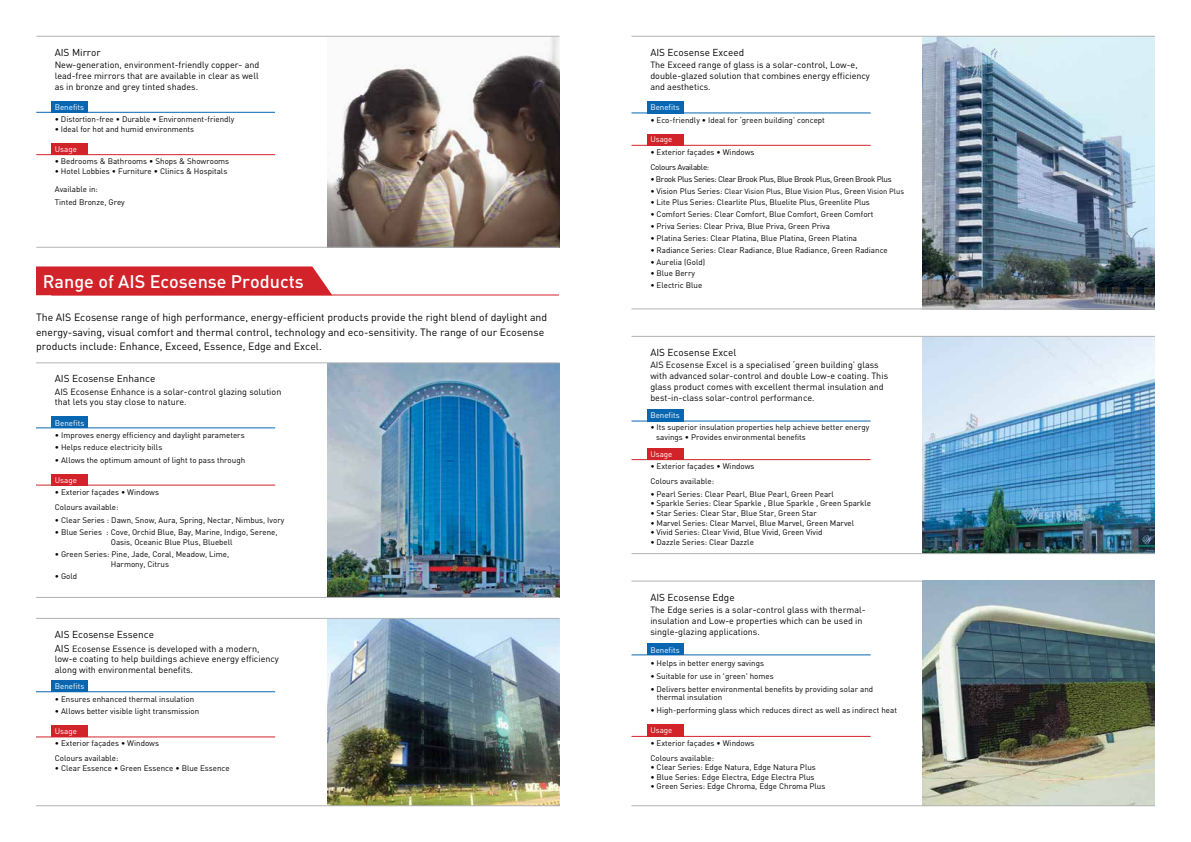
<style>
.page{position:relative;width:1191px;height:842px;background:#fff}
.page>*{position:absolute;margin:0;border:0;box-sizing:border-box;transform-origin:0 0}
.t1{font:18px "DIN Medium Alternate";color:#fff}
.t2{font:10.5px/14.6px "DIN";color:#000}
.t3{font:10px "DIN";color:#000}
.t4{font:9px/10.8px "DIN";color:#000}
.t5{font:8px/15px "DIN";color:#000}
.t6{font:8px "DIN";color:#fff}
.t7{font:8px "DIN";letter-spacing:-.04em;color:#000}
.t8{font:7.5px "DIN";color:#000}
.s1{font-size:10px}
.s2{font-size:8px}
</style>
<div class="page">
<div style="left:36px;top:266px;width:296px;height:29px;background:#d2232a"></div>
<hr style="left:51px;top:295px;width:508px;height:1px;background:#d2232a">
<img style="left:327px;top:364px;width:232px;height:233px">
<hr style="left:36px;top:363px;width:523px;height:1px;background:#b1b4b6">
<hr style="left:36px;top:597px;width:523px;height:1px;background:#b1b4b6">
<div style="left:51px;top:416px;width:37px;height:12px;background:#0967b2"></div>
<hr style="left:36px;top:428px;width:239px;height:1px;background:#0967b2">
<div style="left:51px;top:474px;width:37px;height:11px;background:#d2232a"></div>
<hr style="left:36px;top:485px;width:239px;height:1px;background:#d2232a">
<img style="left:327px;top:619px;width:232px;height:186px">
<hr style="left:36px;top:618px;width:523px;height:1px;background:#b1b4b6">
<hr style="left:36px;top:805px;width:523px;height:1px;background:#b1b4b6">
<div style="left:51px;top:680px;width:37px;height:12px;background:#0967b2"></div>
<hr style="left:36px;top:691px;width:239px;height:1px;background:#0967b2">
<div style="left:51px;top:726px;width:37px;height:11px;background:#d2232a"></div>
<hr style="left:36px;top:737px;width:239px;height:1px;background:#d2232a">
<img style="left:327px;top:37px;width:232px;height:210px">
<hr style="left:36px;top:36px;width:523px;height:1px;background:#b1b4b6">
<hr style="left:36px;top:247px;width:523px;height:1px;background:#b1b4b6">
<div style="left:51px;top:101px;width:37px;height:12px;background:#0967b2"></div>
<hr style="left:36px;top:112px;width:239px;height:1px;background:#0967b2">
<div style="left:51px;top:143px;width:37px;height:12px;background:#d2232a"></div>
<hr style="left:36px;top:154px;width:239px;height:1px;background:#d2232a">
<img style="left:922px;top:37px;width:233px;height:272px">
<hr style="left:631px;top:36px;width:524px;height:1px;background:#b1b4b6">
<hr style="left:631px;top:309px;width:524px;height:1px;background:#b1b4b6">
<div style="left:647px;top:101px;width:37px;height:12px;background:#0967b2"></div>
<hr style="left:631px;top:113px;width:239px;height:1px;background:#0967b2">
<div style="left:647px;top:134px;width:37px;height:12px;background:#d2232a"></div>
<hr style="left:631px;top:145px;width:239px;height:1px;background:#d2232a">
<img style="left:922px;top:337px;width:233px;height:216px">
<hr style="left:631px;top:336px;width:524px;height:1px;background:#b1b4b6">
<hr style="left:631px;top:553px;width:524px;height:1px;background:#b1b4b6">
<div style="left:647px;top:409px;width:37px;height:12px;background:#0967b2"></div>
<hr style="left:631px;top:421px;width:239px;height:1px;background:#0967b2">
<div style="left:647px;top:448px;width:37px;height:12px;background:#d2232a"></div>
<hr style="left:631px;top:459px;width:239px;height:1px;background:#d2232a">
<hr style="left:631px;top:581px;width:524px;height:1px;background:#b1b4b6">
<img style="left:923px;top:581px;width:232px;height:224px">
<hr style="left:631px;top:805px;width:524px;height:1px;background:#b1b4b6">
<div style="left:647px;top:644px;width:37px;height:11px;background:#0967b2"></div>
<hr style="left:631px;top:655px;width:239px;height:1px;background:#0967b2">
<div style="left:647px;top:724px;width:37px;height:13px;background:#d2232a"></div>
<hr style="left:631px;top:736px;width:239px;height:1px;background:#d2232a">
<p class="t3" style="left:55px;top:46px;width:47px">AIS Mirror</p>
<p class="t4" style="left:55px;top:59px;width:206px;text-align:justify">New-generation, environment-friendly copper- and lead-free mirrors that are available in clear as well as in bronze and grey tinted shades.</p>
<p class="t6" style="left:55px;top:102px;width:31px">Benefits</p>
<p class="t5" style="left:55px;top:112px;width:181px">• Distortion-free • Durable • Environment-friendly</p>
<p class="t5" style="left:55px;top:121px;width:141px">• Ideal for hot and humid environments</p>
<p class="t6" style="left:55px;top:144px;width:24px">Usage</p>
<p class="t5" style="left:55px;top:154px;width:176px">• Bedrooms &amp; Bathrooms • Shops &amp; Showrooms</p>
<p class="t5" style="left:55px;top:163px;width:174px">• Hotel Lobbies • Furniture • Clinics &amp; Hospitals</p>
<p class="t5" style="left:55px;top:183px;width:71px;line-height:12.4px">Available in:<br>Tinted Bronze, Grey</p>
<h1 class="t1" style="left:43px;top:270px;width:262px">Range of AIS Ecosense Products</h1>
<p class="t2" style="left:36px;top:310px;width:513px">The AIS Ecosense range of high performance, energy-efficient products provide the right blend of daylight and energy-saving, visual comfort and thermal control, technology and eco-sensitivity. The range of our Ecosense products include: Enhance, Exceed, Essence, Edge and Excel.</p>
<p class="t3" style="left:55px;top:372px;width:102px">AIS Ecosense Enhance</p>
<p class="t4" style="left:55px;top:386px;width:228px">AIS Ecosense Enhance is a solar-control glazing solution that lets you stay close to nature.</p>
<p class="t6" style="left:55px;top:418px;width:31px">Benefits</p>
<p class="t5" style="left:55px;top:427px;width:191px">• Improves energy efficiency and daylight parameters</p>
<p class="t5" style="left:55px;top:440px;width:109px">• Helps reduce electricity bills</p>
<p class="t5" style="left:55px;top:452px;width:192px">• Allows the optimum amount of light to pass through</p>
<p class="t6" style="left:55px;top:475px;width:24px">Usage</p>
<p class="t5" style="left:55px;top:485px;width:106px">• Exterior façades • Windows<br>Colours available:</p>
<p class="t5" style="left:55px;top:512px;width:231px">• Clear Series : Dawn, Snow, Aura, Spring, Nectar, Nimbus, Ivory</p>
<p class="t5" style="left:111px;top:527px;width:168px;line-height:9.6px;text-indent:-56px">• Blue Series : Cove, Orchid Blue, Bay, Marine, Indigo, Serene,<br>Oasis, Oceanic Blue Plus, Bluebell</p>
<p class="t5" style="left:55px;top:549px;width:176px;line-height:9.6px;text-align:center">• Green Series: Pine, Jade, Coral, Meadow, Lime,<br>Harmony, Citrus</p>
<p class="t5" style="left:55px;top:569px;width:24px">• Gold</p>
<p class="t3" style="left:55px;top:628px;width:101px">AIS Ecosense Essence</p>
<p class="t4" style="left:55px;top:643px;width:226px"><span class="s1">AIS</span> Ecosense Essence is developed with a modern, low-e coating to help buildings achieve energy efficiency along with environmental benefits.</p>
<p class="t6" style="left:55px;top:681px;width:31px">Benefits</p>
<p class="t5" style="left:55px;top:691px;width:141px">• Ensures enhanced thermal insulation</p>
<p class="t5" style="left:55px;top:704px;width:146px">• Allows better visible light transmission</p>
<p class="t6" style="left:55px;top:726px;width:24px">Usage</p>
<p class="t5" style="left:55px;top:736px;width:106px">• Exterior façades • Windows<br>Colours available:</p>
<p class="t5" style="left:55px;top:760px;width:176px">• Clear Essence • Green Essence • Blue Essence</p>
<p class="t3" style="left:650px;top:46px;width:95px">AIS Ecosense Exceed</p>
<p class="t4" style="left:650px;top:59px;width:221px">The Exceed range of glass is a solar-control, Low-e, double-glazed solution that combines energy efficiency and aesthetics.</p>
<p class="t6" style="left:650px;top:102px;width:31px">Benefits</p>
<p class="t5" style="left:650px;top:112px;width:176px">• Eco-friendly • Ideal for ‘green building’ concept</p>
<p class="t6" style="left:650px;top:135px;width:24px">Usage</p>
<p class="t5" style="left:650px;top:144px;width:106px">• Exterior façades • Windows<br>Colours Available:</p>
<p class="t7" style="left:650px;top:174px;width:243px">• Brook Plus Series: Clear Brook Plus, Blue Brook Plus, Green Brook Plus</p>
<p class="t8" style="left:650px;top:186px;width:255px"><span class="s2">• Vision Plus Series:</span> Clear Vision Plus<span class="s2">, Blue</span> Vision Plus<span class="s2">, Green</span> Vision Plus</p>
<p class="t5" style="left:650px;top:195px;width:221px">• Lite Plus Series: Clearlite Plus, Bluelite Plus, Greenlite Plus</p>
<p class="t5" style="left:650px;top:207px;width:225px">• Comfort Series: Clear Comfort, Blue Comfort, Green Comfort</p>
<p class="t5" style="left:650px;top:219px;width:181px">• Priva Series: Clear Priva, Blue Priva, Green Priva</p>
<p class="t5" style="left:650px;top:230px;width:208px">• Platina Series: Clear Platina, Blue Platina, Green Platina</p>
<p class="t5" style="left:650px;top:242px;width:239px">• Radiance Series: Clear Radiance, Blue Radiance, Green Radiance</p>
<p class="t5" style="left:650px;top:254px;width:56px">• Aurelia (Gold)</p>
<p class="t5" style="left:650px;top:266px;width:46px">• Blue Berry</p>
<p class="t5" style="left:650px;top:278px;width:53px">• Electric Blue</p>
<p class="t3" style="left:650px;top:346px;width:88px">AIS Ecosense Excel</p>
<p class="t4" style="left:650px;top:359px;width:239px">AIS Ecosense Excel is a specialised ‘green building’ glass with advanced solar-control and double Low-e coating. This glass product comes with excellent thermal insulation and best-in-class solar-control performance.</p>
<p class="t6" style="left:650px;top:410px;width:31px">Benefits</p>
<p class="t5" style="left:656px;top:422px;width:214px;line-height:9.6px;text-indent:-6px">• Its superior insulation properties help achieve better energy savings • Provides environmental benefits</p>
<p class="t6" style="left:650px;top:449px;width:24px">Usage</p>
<p class="t5" style="left:650px;top:459px;width:106px">• Exterior façades • Windows<br>Colours available:</p>
<p class="t5" style="left:650px;top:486px;width:185px">• Pearl Series: Clear Pearl, Blue Pearl, Green Pearl</p>
<p class="t5" style="left:650px;top:496px;width:222px">• Sparkle Series: Clear Sparkle , Blue Sparkle , Green Sparkle</p>
<p class="t5" style="left:650px;top:505px;width:168px">• Star Series: Clear Star, Blue Star, Green Star</p>
<p class="t5" style="left:650px;top:515px;width:205px">• Marvel Series: Clear Marvel, Blue Marvel, Green Marvel</p>
<p class="t5" style="left:650px;top:525px;width:174px">• Vivid Series: Clear Vivid, Blue Vivid, Green Vivid</p>
<p class="t5" style="left:650px;top:534px;width:105px">• Dazzle Series: Clear Dazzle</p>
<p class="t3" style="left:650px;top:591px;width:86px">AIS Ecosense Edge</p>
<p class="t4" style="left:650px;top:604px;width:217px">The Edge series is a solar-control glass with thermal&shy;insulation and Low-e properties which can be used in single-glazing applications.</p>
<p class="t6" style="left:650px;top:645px;width:31px">Benefits</p>
<p class="t5" style="left:650px;top:655px;width:115px">• Helps in better energy savings</p>
<p class="t5" style="left:650px;top:668px;width:125px">• Suitable for use in 'green' homes</p>
<p class="t5" style="left:657px;top:685px;width:218px;line-height:7.6px;text-indent:-6px">• Delivers better environmental benefits by providing solar and thermal insulation</p>
<p class="t5" style="left:650px;top:703px;width:248px">• High-performing glass which reduces direct as well as indirect heat</p>
<p class="t6" style="left:650px;top:725px;width:24px">Usage</p>
<p class="t5" style="left:650px;top:735px;width:106px">• Exterior façades • Windows<br>Colours available:</p>
<p class="t5" style="left:650px;top:760px;width:167px">• Clear Series: Edge Natura, Edge Natura Plus</p>
<p class="t5" style="left:650px;top:769px;width:166px">• Blue Series: Edge Electra, Edge Electra Plus</p>
<p class="t5" style="left:650px;top:779px;width:177px">• Green Series: Edge Chroma, Edge Chroma Plus</p>
</div>
